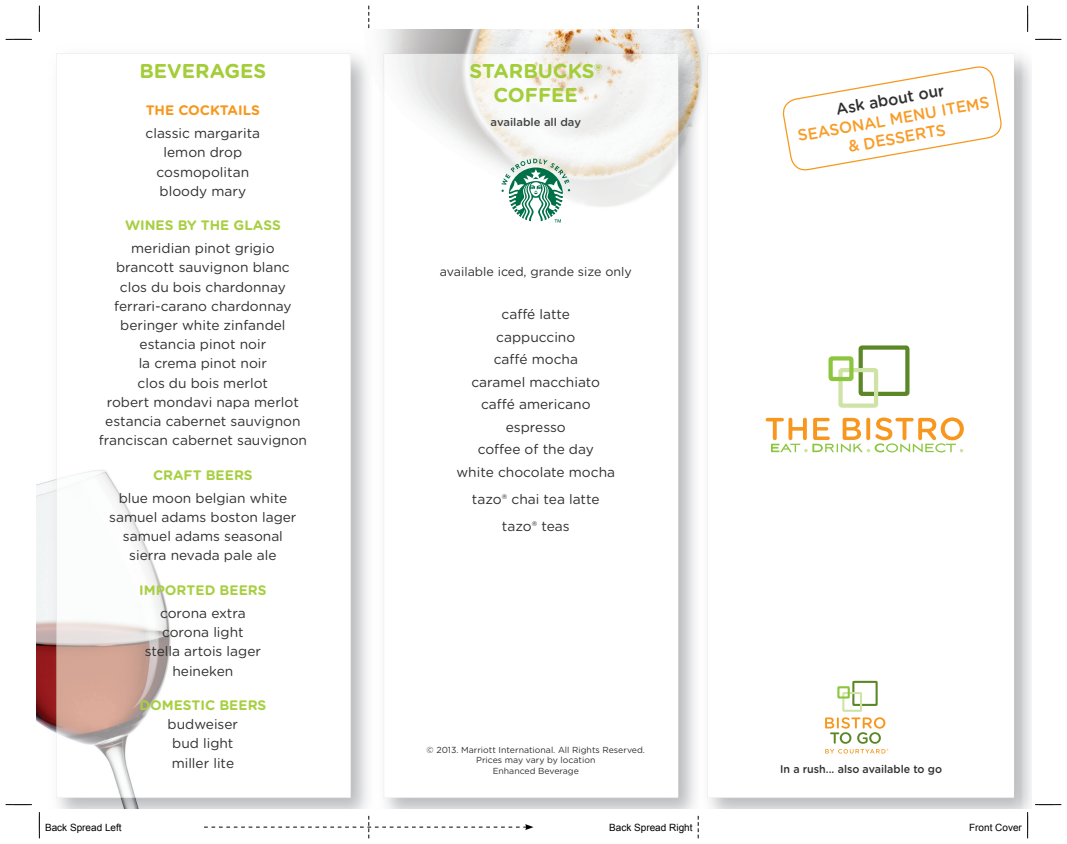
<style>
.page{position:relative;width:1067px;height:844px;background:#fff}
.page>*{position:absolute;margin:0;border:0;box-sizing:border-box;transform-origin:0 0}
.t1{font:700 20px "Gotham Rounded";color:#a3cd39}
.t2{font:500 16.25px "Gotham Rounded";color:#f89c27;scale:.95 1}
.t3{font:500 16.25px "Gotham Rounded";color:#312f30;scale:.95 1}
.t4{font:13.75px/19.2px "Gotham Rounded";color:#312f30;text-align:center}
.t5{font:700 13.75px "Gotham Rounded";color:#a8cf42}
.t6{font:700 13.75px "Gotham Rounded";color:#f7971d}
.t7{font:12.5px "Gotham Rounded";color:#312f30}
.t8{font:500 11.25px "Gotham Rounded";color:#312f30;scale:.95 1}
.t9{font:500 11.25px "Gotham Rounded";color:#414243}
.t10{font:10px "Arial";color:#000}
.t11{font:8.75px "Gotham Rounded";color:#312f30}
</style>
<div class="page">
<img style="left:37px;top:30px;width:995px;height:779px">
<svg style="left:368px;top:6px;width:1px;height:22px"></svg>
<svg style="left:698px;top:6px;width:1px;height:22px"></svg>
<svg style="left:698px;top:816px;width:1px;height:22px"></svg>
<svg style="left:204px;top:816px;width:329px;height:22px"></svg>
<svg style="left:766px;top:417px;width:198px;height:35px"></svg>
<div style="left:859px;top:345px;width:50px;height:51px;border:4px solid #5c8727;border-radius:2px"></div>
<div style="left:838px;top:368px;width:40px;height:40px;border:4px solid #cfe3a6;border-radius:2px"></div>
<div style="left:828px;top:356px;width:25px;height:25px;border:4px solid #8bc63e;border-radius:2px"></div>
<svg style="left:781px;top:65px;width:222px;height:107px"></svg>
<svg style="left:501px;top:159px;width:69px;height:64px"></svg>
<div style="left:852px;top:681px;width:26px;height:25px;border:2px solid #5c8727"></div>
<div style="left:842px;top:692px;width:20px;height:20px;border:2px solid #cfe3a6"></div>
<div style="left:837px;top:686px;width:13px;height:12px;border:2px solid #8bc63e"></div>
<svg style="left:825px;top:717px;width:63px;height:36px"></svg>
<svg style="left:6px;top:39px;width:26px;height:1px"></svg>
<svg style="left:1035px;top:39px;width:26px;height:1px"></svg>
<svg style="left:6px;top:804px;width:26px;height:1px"></svg>
<svg style="left:1035px;top:804px;width:26px;height:1px"></svg>
<svg style="left:39px;top:6px;width:1px;height:26px"></svg>
<svg style="left:39px;top:812px;width:1px;height:26px"></svg>
<svg style="left:1027px;top:6px;width:1px;height:26px"></svg>
<svg style="left:1027px;top:812px;width:1px;height:26px"></svg>
<p class="t1" style="left:139px;top:56px;width:128px">BEVERAGES</p>
<p class="t6" style="left:146px;top:100px;width:116px">THE COCKTAILS</p>
<p class="t4" style="left:146px;top:123px;width:116px">classic margarita</p>
<p class="t4" style="left:164px;top:142px;width:80px">lemon drop</p>
<p class="t4" style="left:157px;top:161px;width:94px">cosmopolitan</p>
<p class="t4" style="left:160px;top:181px;width:88px">bloody mary</p>
<p class="t5" style="left:125px;top:215px;width:157px">WINES BY THE GLASS</p>
<p class="t4" style="left:131px;top:238px;width:145px">meridian pinot grigio</p>
<p class="t4" style="left:116px;top:257px;width:175px">brancott sauvignon blanc</p>
<p class="t4" style="left:120px;top:276px;width:167px">clos du bois chardonnay</p>
<p class="t4" style="left:114px;top:296px;width:179px">ferrari-carano chardonnay</p>
<p class="t4" style="left:120px;top:315px;width:167px">beringer white zinfandel</p>
<p class="t4" style="left:140px;top:334px;width:128px">estancia pinot noir</p>
<p class="t4" style="left:139px;top:353px;width:130px">la crema pinot noir</p>
<p class="t4" style="left:138px;top:372px;width:132px">clos du bois merlot</p>
<p class="t4" style="left:107px;top:392px;width:194px">robert mondavi napa merlot</p>
<p class="t4" style="left:99px;top:411px;width:210px">estancia cabernet sauvignon franciscan cabernet sauvignon</p>
<p class="t5" style="left:153px;top:465px;width:101px">CRAFT BEERS</p>
<p class="t4" style="left:119px;top:488px;width:170px">blue moon belgian white</p>
<p class="t4" style="left:109px;top:507px;width:189px">samuel adams boston lager</p>
<p class="t4" style="left:123px;top:526px;width:162px">samuel adams seasonal</p>
<p class="t4" style="left:129px;top:545px;width:149px">sierra nevada pale ale</p>
<p class="t5" style="left:139px;top:580px;width:129px">IMPORTED BEERS</p>
<p class="t4" style="left:160px;top:603px;width:87px;text-align:left">corona extra corona light</p>
<p class="t4" style="left:145px;top:641px;width:118px">stella artois lager heineken</p>
<p class="t5" style="left:139px;top:695px;width:129px">DOMESTIC BEERS</p>
<p class="t4" style="left:168px;top:714px;width:72px;text-align:left">budweiser bud light miller lite</p>
<p class="t1" style="left:470px;top:56px;width:134px">STARBUCKS®</p>
<p class="t1" style="left:494px;top:80px;width:86px">COFFEE</p>
<p class="t9" style="left:491px;top:114px;width:92px">available all day</p>
<p class="t7" style="left:440px;top:263px;width:193px">available iced, grande size only</p>
<p class="t4" style="left:501px;top:304px;width:70px">caffé latte</p>
<p class="t4" style="left:496px;top:327px;width:81px">cappuccino</p>
<p class="t4" style="left:471px;top:348px;width:130px;line-height:22.5px">caffé mocha caramel macchiato</p>
<p class="t4" style="left:481px;top:394px;width:111px">caffé americano</p>
<p class="t4" style="left:506px;top:417px;width:61px">espresso</p>
<p class="t4" style="left:478px;top:439px;width:118px">coffee of the day</p>
<p class="t4" style="left:457px;top:462px;width:160px">white chocolate mocha</p>
<p class="t4" style="left:472px;top:489px;width:129px">tazo® chai tea latte</p>
<p class="t4" style="left:502px;top:516px;width:69px">tazo® teas</p>
<p class="t11" style="left:427px;top:744px;width:220px">© 2013. Marriott International. All Rights Reserved.</p>
<p class="t11" style="left:476px;top:754px;width:121px">Prices may vary by location</p>
<p class="t11" style="left:493px;top:765px;width:88px">Enhanced Beverage</p>
<p class="t3" style="left:834px;top:98px;width:117px;rotate:-10deg">Ask about our</p>
<p class="t2" style="left:796px;top:124px;width:206px;rotate:-10deg">SEASONAL MENU ITEMS</p>
<p class="t2" style="left:846px;top:135px;width:105px;rotate:-10deg">&amp; DESSERTS</p>
<p class="t8" style="left:780px;top:761px;width:172px">In a rush... also available to go</p>
<p class="t10" style="left:45px;top:820px;width:78px">Back Spread Left</p>
<p class="t10" style="left:609px;top:820px;width:85px">Back Spread Right</p>
<p class="t10" style="left:969px;top:820px;width:54px">Front Cover</p>
</div>
